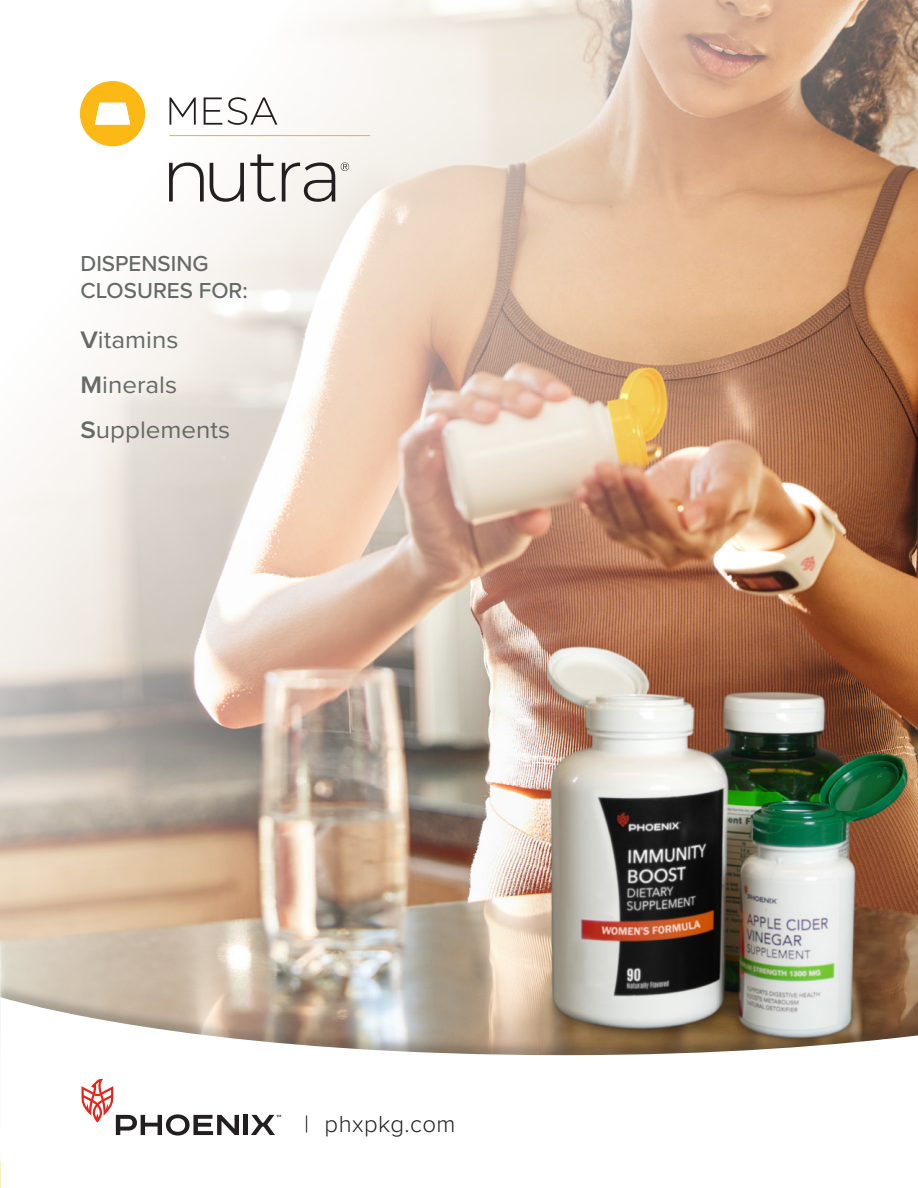
<style>
.page{position:relative;width:918px;height:1188px;background:#fff}
.page>*{position:absolute;margin:0;border:0;box-sizing:border-box;transform-origin:0 0}
.t1{font:24.75px/45.2px "Proxima Nova";color:#656a67;scale:1.05 1}
.t2{font:300 24px "Proxima Nova";letter-spacing:.02em;color:#231f20}
.t3{font:500 22.5px "Proxima Nova";color:#656a67}
.s1{font-weight:600}
</style>
<div class="page">
<img style="left:0;top:0;width:918px;height:982px">
<div style="left:0;top:982px;width:918px;height:206px;background:#231f20;opacity:.25"></div>
<svg style="left:0;top:997px;width:918px;height:191px"></svg>
<div style="left:243px;top:1115px;width:5px;height:20px;background:#231f20"></div>
<svg style="left:82px;top:1078px;width:157px;height:58px"></svg>
<svg style="left:251px;top:1115px;width:30px;height:20px"></svg>
<svg style="left:170px;top:135px;width:200px;height:1px"></svg>
<svg style="left:169px;top:162px;width:35px;height:39px"></svg>
<svg style="left:210px;top:163px;width:34px;height:39px"></svg>
<svg style="left:250px;top:154px;width:26px;height:48px"></svg>
<svg style="left:282px;top:162px;width:53px;height:40px"></svg>
<svg style="left:169px;top:97px;width:27px;height:28px"></svg>
<svg style="left:204px;top:97px;width:18px;height:28px"></svg>
<svg style="left:228px;top:97px;width:49px;height:28px"></svg>
<svg style="left:80px;top:81px;width:65px;height:65px"></svg>
<svg style="left:341px;top:162px;width:8px;height:9px"></svg>
<p class="t3" style="left:80px;top:246px;width:130px">DISPENSING</p>
<p class="t3" style="left:80px;top:273px;width:169px">CLOSURES FOR:</p>
<p class="t1" style="left:80px;top:316px;width:95px"><span class="s1">V</span>itamins</p>
<p class="t1" style="left:80px;top:361px;width:144px"><span class="s1">M</span>inerals<br><span class="s1">S</span>upplements</p>
<p class="t2" style="left:304px;top:1106px;width:153px">| phxpkg.com</p>
</div>
